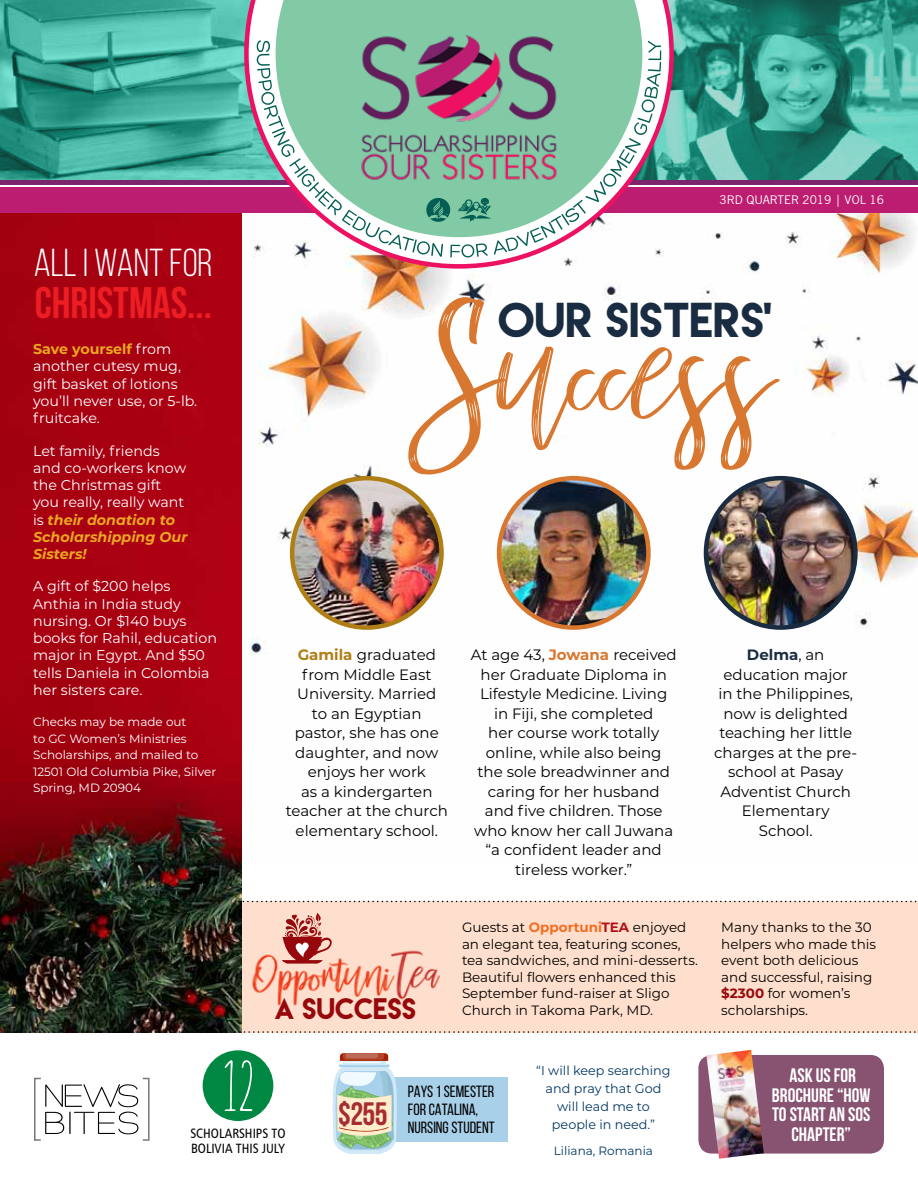
<style>
.page{position:relative;width:918px;height:1188px;background:#fff}
.page>*{position:absolute;margin:0;border:0;box-sizing:border-box;transform-origin:0 0}
.t1{font:128.4px "mellonydrybrush";color:#d8772f}
.t2{font:72.6px "SUNN";color:#fff}
.t3{font:700 44.25px "Bebas Neue";color:#ed1d24}
.t4{font:43.5px "Lemon Milk";color:#192c41}
.t5{font:39px "Bebas Neue";color:#fff}
.t6{font:700 32.4px "Bebas Neue";color:#a52c32}
.t7{font:26.4px "Lemon Milk";color:#96080b}
.t8{font:700 19.5px/19.5px "Bebas Neue";color:#fff;text-align:center}
.t9{font:16.35px/18px "Bebas Neue";color:#000}
.t10{font:15px/19.5px "Montserrat";color:#000;text-align:center}
.t11{font:14.25px/17.2px "Montserrat";color:#fff}
.t12{font:13.5px/16.5px "Montserrat";color:#000}
.t13{font:13.5px/14.9px "Humanist 777 BT Roman Condensed B";color:#000}
.t14{font:12.75px/18px "Montserrat";color:#003765;text-align:center}
.t15{font:12px/16.5px "Montserrat";color:#fff}
.t16{font:12px "News Gothic BT";color:#fff}
.t17{font:12px "Montserrat";color:#003765}
.s1{font-weight:700;color:#eba721}
.s2{font-weight:700;font-style:italic;color:#eba721}
.s3{font-weight:700;color:#af7e15}
.s4{font-weight:700;color:#d8772f}
.s5{font-weight:700;color:#192c41}
.s6{font-weight:700;color:#f36e21}
.s7{font-weight:700;color:#af1116}
.s8{font-weight:700;color:#96080b}
</style>
<div class="page">
<div style="left:241px;top:901px;width:677px;height:132px;background:#fedecc"></div>
<div style="left:698px;top:1055px;width:186px;height:99px;background:#885271;border-radius:13px"></div>
<img style="left:241px;top:212px;width:677px;height:650px">
<img style="left:0;top:212px;width:241px;height:819px">
<img style="left:674px;top:0;width:244px;height:180px">
<img style="left:0;top:0;width:244px;height:180px">
<div style="left:0;top:187px;width:918px;height:25px;background:#bc1d71"></div>
<hr style="left:0;top:180px;width:918px;height:4px;background:#7b256d">
<svg style="left:244px;top:0;width:430px;height:269px"></svg>
<div style="left:276px;top:0;width:366px;height:40px;background:#81caa5"></div>
<img style="left:354px;top:29px;width:210px;height:11px">
<div style="left:142px;top:1078px;width:8px;height:63px;border:2px solid #77787b"></div>
<div style="left:34px;top:1078px;width:8px;height:63px;border:2px solid #77787b"></div>
<svg style="left:45px;top:1084px;width:93px;height:50px"></svg>
<svg style="left:257px;top:40px;width:404px;height:218px;fill:#81caa5"></svg>
<svg style="left:426px;top:198px;width:24px;height:24px"></svg>
<svg style="left:458px;top:198px;width:34px;height:24px"></svg>
<img style="left:292px;top:478px;width:150px;height:150px;border-radius:75px">
<div style="left:290px;top:476px;width:154px;height:154px;border:4px solid #af7e15;border-radius:50%"></div>
<img style="left:499px;top:478px;width:149px;height:150px;border-radius:75px">
<div style="left:497px;top:476px;width:154px;height:154px;border:4px solid #d8772f;border-radius:50%"></div>
<img style="left:706px;top:478px;width:149px;height:150px;border-radius:75px">
<div style="left:704px;top:476px;width:154px;height:154px;border:4px solid #192c41;border-radius:50%"></div>
<div style="left:203px;top:1050px;width:70px;height:71px;background:#008742;border-radius:50%"></div>
<div style="left:378px;top:1077px;width:130px;height:64px;background:#a8d0e9"></div>
<svg style="left:332px;top:1053px;width:66px;height:101px"></svg>
<img style="left:706px;top:1050px;width:58px;height:109px">
<svg style="left:0;top:1031px;width:916px;height:2px"></svg>
<svg style="left:239px;top:901px;width:678px;height:1px"></svg>
<img style="left:252px;top:950px;width:188px;height:56px">
<svg style="left:282px;top:913px;width:52px;height:51px"></svg>
<h3 class="t5" style="left:34px;top:242px;width:180px">ALL I WANT FOR</h3>
<h3 class="t3" style="left:35px;top:278px;width:179px">CHRISTMAS...</h3>
<p class="t11" style="left:33px;top:340px;width:166px"><span class="s1">Save yourself</span> from another cutesy mug, gift basket of lotions you’ll never use, or 5-lb. fruitcake.</p>
<p class="t11" style="left:33px;top:441px;width:156px">Let family, friends and co-workers know the Christmas gift you really, really want is <span class="s2">their donation to<br>Scholarshipping Our<br>Sisters!</span></p>
<p class="t11" style="left:33px;top:577px;width:185px">A gift of $200 helps<br>Anthia in India study nursing. Or $140 buys books for Rahil, education major in Egypt. And $50 tells Daniela in Colombia her sisters care.</p>
<p class="t15" style="left:33px;top:713px;width:185px">Checks may be made out<br>to GC Women’s Ministries<br>Scholarships, and mailed to<br>12501 Old Columbia Pike, Silver<br>Spring, MD 20904</p>
<p class="t16" style="left:720px;top:193px;width:166px">3RD QUARTER 2019 | VOL 16</p>
<h1 class="t1" style="left:406px;top:298px;width:369px">SUCCESS</h1>
<h3 class="t4" style="left:498px;top:289px;width:277px">OUR SISTERS’</h3>
<p class="t10" style="left:286px;top:645px;width:164px"><span class="s3">Gamila</span> graduated from Middle East<br>University. Married<br>to an Egyptian pastor, she has one daughter, and now enjoys her work<br>as a kindergarten teacher at the church elementary school.</p>
<p class="t10" style="left:471px;top:645px;width:208px">At age 43, <span class="s4">Jowana</span> received her Graduate Diploma in<br>Lifestyle Medicine. Living<br>in Fiji, she completed<br>her course work totally online, while also being<br>the sole breadwinner and caring for her husband<br>and five children. Those who know her call Juwana “a confident leader and tireless worker.”</p>
<p class="t10" style="left:714px;top:645px;width:144px"><span class="s5">Delma</span>, an education major<br>in the Philippines, now is delighted teaching her little charges at the pre&shy;school at Pasay<br>Adventist Church<br>Elementary<br>School.</p>
<h3 class="t7" style="left:274px;top:990px;width:143px">A SUCCESS</h3>
<p class="t12" style="left:462px;top:919px;width:237px">Guests at <span class="s6">Opportuni</span><span class="s7">TEA</span> enjoyed an elegant tea, featuring scones, tea sandwiches, and mini-desserts.<br>Beautiful flowers enhanced this<br>September fund-raiser at Sligo<br>Church in Takoma Park, MD.</p>
<p class="t12" style="left:721px;top:919px;width:156px">Many thanks to the 30 helpers who made this event both delicious and successful, raising <span class="s8">$2300</span> for women’s scholarships.</p>
<h2 class="t2" style="left:222px;top:1047px;width:34px">12</h2>
<p class="t13" style="left:190px;top:1126px;width:97px">SCHOLARSHIPS TO<br>BOLIVIA THIS JULY</p>
<h3 class="t6" style="left:338px;top:1096px;width:51px">$255</h3>
<p class="t9" style="left:408px;top:1083px;width:88px">PAYS 1 SEMESTER<br>FOR CATALINA,<br>NURSING STUDENT</p>
<p class="t14" style="left:536px;top:1061px;width:136px">“I will keep searching and pray that God will lead me to people in need.”</p>
<p class="t17" style="left:554px;top:1142px;width:101px">Liliana, Romania</p>
<h3 class="t8" style="left:772px;top:1066px;width:100px">ASK US FOR<br>BROCHURE “HOW<br>TO START AN SOS<br>CHAPTER”</h3>
</div>
